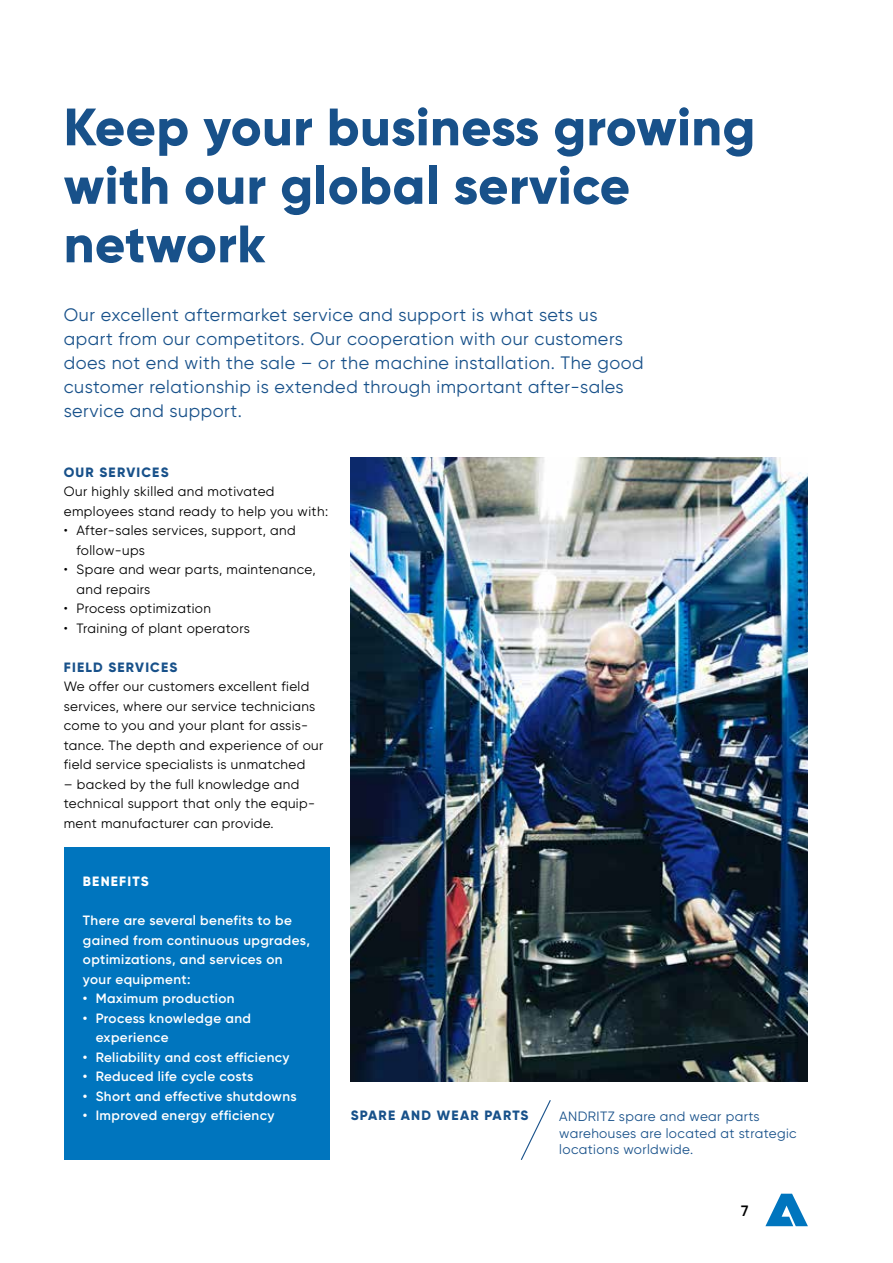
<style>
.page{position:relative;width:893px;height:1263px;background:#fff}
.page>*{position:absolute;margin:0;border:0;box-sizing:border-box;transform-origin:0 0}
.t1{font:800 52.5px/58.5px "Gilroy";letter-spacing:.01em;color:#18518a}
.t2{font:18px/24px "Gilroy";letter-spacing:.03em;color:#18518a}
.t3{font:600 15px "Gilroy";color:#000}
.t4{font:13.5px/19.5px "Gilroy";letter-spacing:.03em;color:#000}
.t5{font:600 13.5px/19.5px "Gilroy";letter-spacing:.03em;color:#fff}
.t6{font:13.5px/16.5px "Gilroy";letter-spacing:.03em;color:#18518a}
.t7{font:800 13.5px "Gilroy";letter-spacing:.09em;color:#18518a}
.t8{font:800 13.5px "Gilroy";letter-spacing:.09em;color:#fff}
</style>
<div class="page">
<svg style="left:765px;top:1194px;width:43px;height:32px"></svg>
<img style="left:351px;top:457px;width:457px;height:624px">
<div style="left:64px;top:847px;width:266px;height:312px;background:#0075be"></div>
<svg style="left:521px;top:1101px;width:30px;height:58px"></svg>
<h1 class="t1" style="left:64px;top:97px;width:693px">Keep your business growing with our global service network</h1>
<p class="t2" style="left:64px;top:302px;width:581px">Our excellent aftermarket service and support is what sets us apart from our competitors. Our cooperation with our customers does not end with the sale – or the machine installation. The good customer relationship is extended through important after-sales service and support.</p>
<p class="t7" style="left:64px;top:464px;width:106px">OUR SERVICES</p>
<p class="t4" style="left:64px;top:482px;width:266px">Our highly skilled and motivated employees stand ready to help you with:</p>
<p class="t4" style="left:77px;top:521px;width:221px;text-indent:-13px">• After-sales services, support, and follow-ups</p>
<p class="t4" style="left:77px;top:560px;width:241px;text-indent:-13px">• Spare and wear parts, maintenance, and repairs</p>
<p class="t4" style="left:64px;top:599px;width:149px">• Process optimization</p>
<p class="t4" style="left:64px;top:618px;width:188px">• Training of plant operators</p>
<p class="t7" style="left:64px;top:659px;width:115px">FIELD SERVICES</p>
<p class="t4" style="left:64px;top:677px;width:261px">We offer our customers excellent field services, where our service technicians come to you and your plant for assis&shy;tance. The depth and experience of our field service specialists is unmatched</p>
<p class="t4" style="left:64px;top:774px;width:253px">– backed by the full knowledge and technical support that only the equip&shy;ment manufacturer can provide.</p>
<p class="t8" style="left:83px;top:873px;width:67px">BENEFITS</p>
<p class="t5" style="left:83px;top:911px;width:228px">There are several benefits to be gained from continuous upgrades, optimizations, and services on your equipment:</p>
<p class="t5" style="left:83px;top:989px;width:153px">• Maximum production</p>
<p class="t5" style="left:96px;top:1008px;width:157px;text-indent:-13px">• Process knowledge and experience</p>
<p class="t5" style="left:83px;top:1047px;width:208px">• Reliability and cost efficiency</p>
<p class="t5" style="left:83px;top:1067px;width:172px">• Reduced life cycle costs</p>
<p class="t5" style="left:83px;top:1086px;width:215px">• Short and effective shutdowns</p>
<p class="t5" style="left:83px;top:1106px;width:193px">• Improved energy efficiency</p>
<p class="t7" style="left:351px;top:1107px;width:179px">SPARE AND WEAR PARTS</p>
<p class="t6" style="left:559px;top:1108px;width:239px">ANDRITZ spare and wear parts warehouses are located at strategic locations worldwide.</p>
<p class="t3" style="left:741px;top:1201px;width:9px">7</p>
</div>
